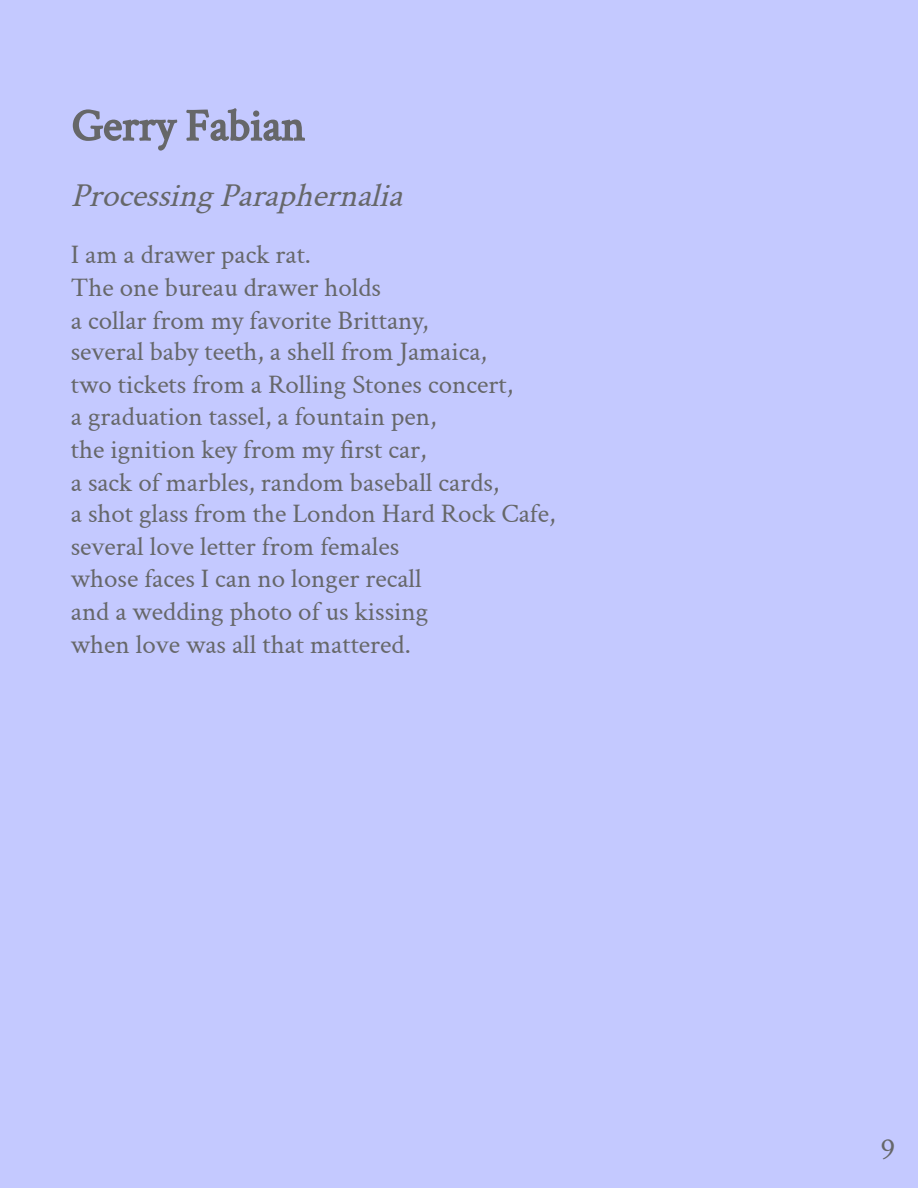
<style>
.page{position:relative;width:918px;height:1188px;background:#c4c9ff}
.page>*{position:absolute;margin:0;border:0;box-sizing:border-box;transform-origin:0 0}
.t1{font:italic 33.75px "Crimson Text";color:#666769}
.t2{font:31.5px "Crimson Text";color:#666769}
.t3{font:27px/32.4px "Crimson Text";color:#666769}
</style>
<div class="page">
<svg style="left:73px;top:108px;width:232px;height:43px"></svg>
<p class="t1" style="left:71px;top:174px;width:343px">ProcessingParaphernalia</p>
<p class="t3" style="left:71px;top:239px;width:486px">I am a drawer pack rat.<br>The one bureau drawer holds<br>a collar from my favorite Brittany,<br>several baby teeth, a shell from Jamaica,<br>two tickets from a Rolling Stones concert,<br>a graduation tassel, a fountain pen,<br>the ignition key from my first car,<br>a sack of marbles, random baseball cards,<br>a shot glass from the London Hard Rock Cafe, several love letter from females<br>whose faces I can no longer recall<br>and a wedding photo of us kissing<br>when love was all that mattered.</p>
<p class="t2" style="left:881px;top:1129px;width:16px">9</p>
</div>
